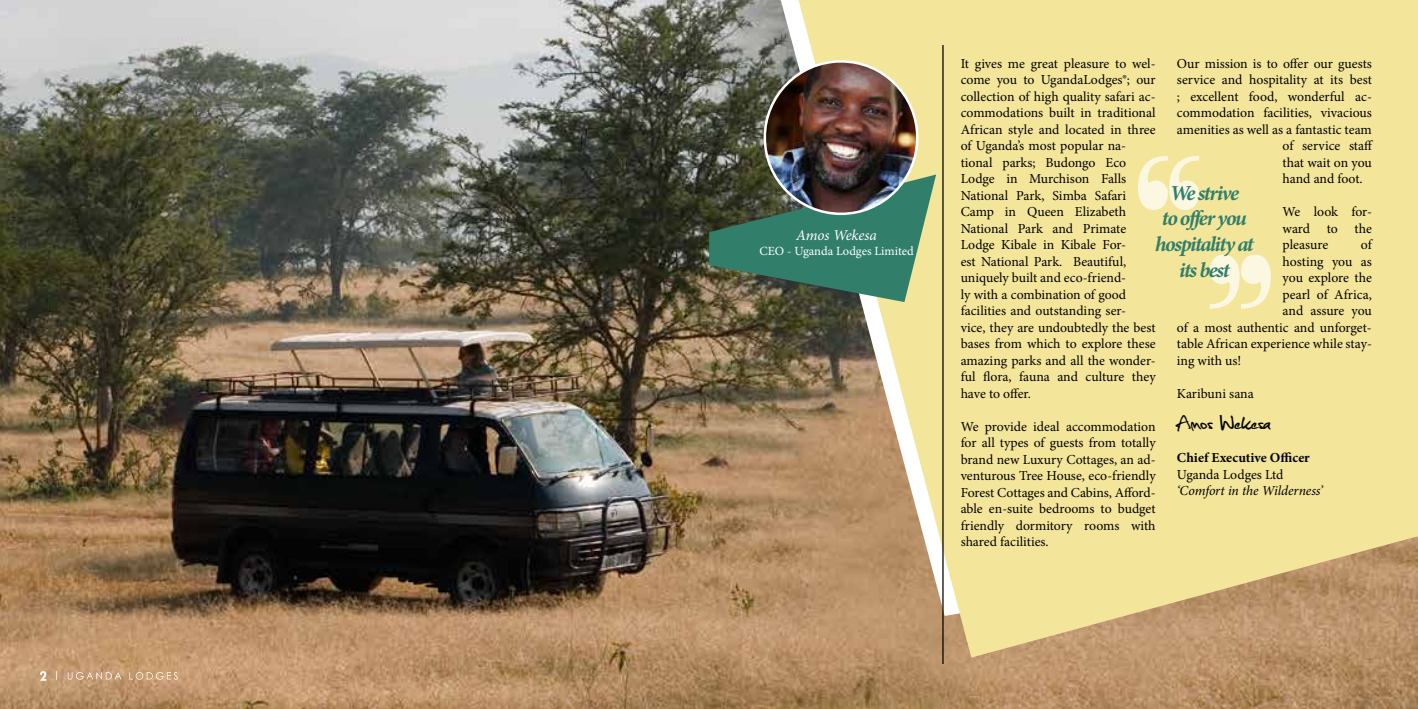
<style>
.page{position:relative;width:1418px;height:709px;background:#fff}
.page>*{position:absolute;margin:0;border:0;box-sizing:border-box;transform-origin:0 0}
.t1{font:26.25px "Christopherhand";color:#000}
.t2{font:italic 700 21.38px/25.6px "Minion Pro";letter-spacing:-.065em;color:#317e6a;text-align:center}
.t3{font:italic 15px "Minion Pro";letter-spacing:-.005em;color:#fff}
.t4{font:13.75px/16.5px "Minion Pro";color:#000;text-align:justify}
.t5{font:italic 13.75px "Minion Pro";letter-spacing:-.01em;color:#000}
.t6{font:700 13.75px "Minion Pro";color:#000}
.t7{font:12.5px "Minion Pro";color:#fff}
</style>
<div class="page">
<img style="left:0;top:0;width:1417px;height:709px">
<svg style="left:798px;top:0;width:619px;height:657px;background:#e7d592"></svg>
<svg style="left:709px;top:174px;width:227px;height:128px;background:#4b7960"></svg>
<img style="left:764px;top:61px;width:153px;height:153px;border-radius:76px">
<hr style="left:942px;top:45px;width:1px;height:619px;background:#000">
<svg style="left:1137px;top:156px;width:62px;height:54px;background:#f7efc2"></svg>
<svg style="left:1209px;top:255px;width:61px;height:54px;background:#f7efc2"></svg>
<svg style="left:56px;top:671px;width:122px;height:9px"></svg>
<svg style="left:40px;top:671px;width:6px;height:9px"></svg>
<p class="t3" style="left:796px;top:225px;width:82px">Amos Wekesa</p>
<p class="t7" style="left:759px;top:243px;width:156px">CEO - Uganda Lodges Limited</p>
<p class="t4" style="left:960px;top:55px;width:196px;text-align:left">It gives me great pleasure to wel&shy;come you to UgandaLodges®; our collection of high quality safari ac&shy;commodations built in traditional<br>African style and located in three of Uganda’s most popular na&shy;tional parks; Budongo Eco<br>Lodge in Murchison Falls<br>National Park, Simba Safari<br>Camp in Queen Elizabeth<br>National Park and Primate<br>Lodge Kibale in Kibale For-<br>est National Park. Beautiful, uniquely built and eco-friend-<br>ly with a combination of good facilities and outstanding ser-<br>vice, they are undoubtedly the best bases from which to explore these amazing parks and all the wonder&shy;ful flora, fauna and culture they have to offer.</p>
<p class="t4" style="left:960px;top:418px;width:196px">We provide ideal accommodation for all types of guests from totally brand new Luxury Cottages, an ad&shy;venturous Tree House, eco-friendly Forest Cottages and Cabins, Afford&shy;able en-suite bedrooms to budget friendly dormitory rooms with shared facilities.</p>
<p class="t4" style="left:1176px;top:55px;width:196px">Our mission is to offer our guests</p>
<p class="t4" style="left:1176px;top:72px;width:196px">service and hospitality at its best</p>
<p class="t4" style="left:1176px;top:88px;width:196px">; excellent food, wonderful ac-</p>
<p class="t4" style="left:1176px;top:105px;width:196px">commodation facilities, vivacious</p>
<p class="t4" style="left:1176px;top:121px;width:196px">amenities as well as a fantastic team</p>
<p class="t4" style="left:1282px;top:138px;width:92px">of service staff</p>
<p class="t4" style="left:1282px;top:154px;width:91px">that wait on you</p>
<p class="t4" style="left:1282px;top:171px;width:82px">hand and foot.</p>
<p class="t4" style="left:1282px;top:204px;width:91px">We look for&shy;ward to the pleasure</p>
<h2 class="t2" style="left:1155px;top:180px;width:100px">We strive<br>to offer you hospitality at its best</h2>
<p class="t4" style="left:1360px;top:237px;width:12px">of</p>
<p class="t4" style="left:1282px;top:253px;width:91px">hosting you as</p>
<p class="t4" style="left:1282px;top:270px;width:91px">you explore the</p>
<p class="t4" style="left:1282px;top:286px;width:91px">pearl of Africa,</p>
<p class="t4" style="left:1282px;top:303px;width:91px">and assure you</p>
<p class="t4" style="left:1176px;top:319px;width:196px">of a most authentic and unforget-</p>
<p class="t4" style="left:1176px;top:336px;width:196px">table African experience while stay-</p>
<p class="t4" style="left:1176px;top:352px;width:66px">ing with us!</p>
<p class="t4" style="left:1176px;top:385px;width:78px">Karibuni sana</p>
<h1 class="t1" style="left:1176px;top:411px;width:95px">Amos Wekesa</h1>
<p class="t6" style="left:1176px;top:448px;width:134px">Chief Executive Officer</p>
<p class="t4" style="left:1176px;top:466px;width:108px">Uganda Lodges Ltd</p>
<p class="t5" style="left:1176px;top:481px;width:147px">‘Comfort in the Wilderness’</p>
</div>
